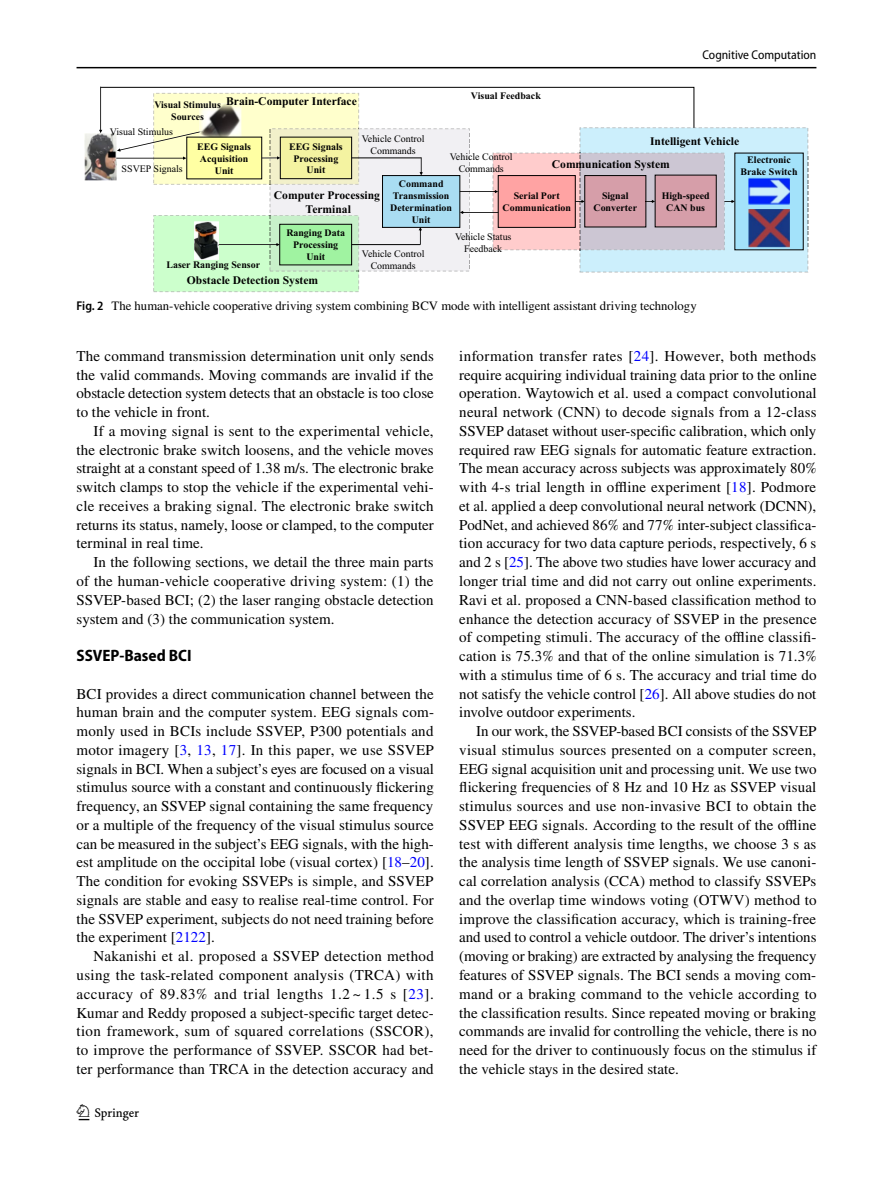
<style>
.page{position:relative;width:893px;height:1187px;background:#fff}
.page>*{position:absolute;margin:0;border:0;box-sizing:border-box;transform-origin:0 0}
.t1{font:22.5px "Springnew Regular 2";color:#000}
.t2{font:700 semi-condensed 16.5px "Myriad Pro";color:#000}
.t3{font:15px/18.8px "STIX";letter-spacing:.005em;color:#000;text-align:justify}
.t4{font:12.75px "STIX";color:#000}
.t5{font:semi-condensed 12.75px "Myriad Pro";color:#000}
.t6{font:700 11.55px/14px "Times New Roman";color:#000;text-align:center}
.t7{font:700 9.9px/11.9px "Times New Roman";color:#000;text-align:center}
.t8{font:9.9px/11.9px "Times New Roman PSMT3";color:#000;text-align:center}
.t9{font:9.9px "Times New Roman PSMT2";color:#000}
.s1{font-family:"Myriad Pro";font-weight:600;font-stretch:semi-condensed}
.s2{color:#00f}
</style>
<div class="page">
<hr style="left:77px;top:67px;width:739px;height:1px;background:#000">
<img style="left:85px;top:134px;width:14px;height:46px">
<svg style="left:99px;top:86px;width:710px;height:206px"></svg>
<p class="t6" style="left:226px;top:94px;width:132px">Brain-Computer Interface</p>
<p class="t7" style="left:154px;top:99px;width:68px">Visual Stimulus<br>Sources</p>
<p class="t9" style="left:110px;top:129px;width:65px">Visual Stimulus</p>
<p class="t8" style="left:122px;top:163px;width:63px">SSVEP Signals</p>
<p class="t7" style="left:197px;top:140px;width:55px">EEG Signals<br>Acquisition<br>Unit</p>
<p class="t7" style="left:289px;top:140px;width:55px">EEG Signals<br>Processing<br>Unit</p>
<p class="t8" style="left:362px;top:134px;width:64px">Vehicle Control<br>Commands</p>
<p class="t7" style="left:471px;top:90px;width:71px">Visual Feedback</p>
<p class="t5" style="left:702px;top:48px;width:115px">Cognitive Computation</p>
<p class="t8" style="left:450px;top:152px;width:64px">Vehicle Control<br>Commands</p>
<p class="t6" style="left:650px;top:133px;width:91px">Intelligent Vehicle</p>
<p class="t6" style="left:552px;top:156px;width:119px">Communication System</p>
<p class="t7" style="left:740px;top:154px;width:59px">Electronic<br>Brake Switch</p>
<p class="t6" style="left:274px;top:187px;width:108px">Computer Processing<br>Terminal</p>
<p class="t7" style="left:390px;top:178px;width:63px">Command<br>Transmission<br>Determination<br>Unit</p>
<p class="t7" style="left:503px;top:190px;width:70px">Serial Port<br>Communication</p>
<p class="t7" style="left:286px;top:227px;width:60px">Ranging Data<br>Processing<br>Unit</p>
<p class="t8" style="left:362px;top:249px;width:64px">Vehicle Control</p>
<p class="t7" style="left:166px;top:258px;width:95px">Laser Ranging Sensor</p>
<p class="t8" style="left:371px;top:261px;width:47px">Commands</p>
<p class="t6" style="left:187px;top:273px;width:133px">Obstacle Detection System</p>
<p class="t8" style="left:455px;top:231px;width:58px">Vehicle Status<br>Feedback</p>
<p class="t7" style="left:593px;top:189px;width:45px">Signal<br>Converter</p>
<p class="t7" style="left:662px;top:189px;width:49px">High-speed<br>CAN bus</p>
<p class="t4" style="left:77px;top:297px;width:622px"><span class="s1">Fig. 2</span> The human-vehicle cooperative driving system combining BCV mode with intelligent assistant driving technology</p>
<p class="t3" style="left:77px;top:347px;width:359px">The command transmission determination unit only sends the valid commands. Moving commands are invalid if the obstacle detection system detects that an obstacle is too close to the vehicle in front.</p>
<p class="t3" style="left:77px;top:422px;width:359px;text-indent:17px">If a moving signal is sent to the experimental vehicle, the electronic brake switch loosens, and the vehicle moves straight at a constant speed of 1.38 m/s. The electronic brake switch clamps to stop the vehicle if the experimental vehi&shy;cle receives a braking signal. The electronic brake switch returns its status, namely, loose or clamped, to the computer terminal in real time.</p>
<p class="t3" style="left:77px;top:554px;width:359px;text-indent:17px">In the following sections, we detail the three main parts of the human-vehicle cooperative driving system: (1) the SSVEP-based BCI; (2) the laser ranging obstacle detection system and (3) the communication system.</p>
<p class="t2" style="left:77px;top:646px;width:117px">SSVEP‑Based BCI</p>
<p class="t3" style="left:77px;top:685px;width:359px">BCI provides a direct communication channel between the human brain and the computer system. EEG signals com&shy;monly used in BCIs include SSVEP, P300 potentials and motor imagery [<span class="s2">3</span>, <span class="s2">13</span>, <span class="s2">17</span>]. In this paper, we use SSVEP signals in BCI. When a subject’s eyes are focused on a visual stimulus source with a constant and continuously flickering frequency, an SSVEP signal containing the same frequency or a multiple of the frequency of the visual stimulus source can be measured in the subject’s EEG signals, with the high&shy;est amplitude on the occipital lobe (visual cortex) [<span class="s2">18</span>–<span class="s2">20</span>].<br>The condition for evoking SSVEPs is simple, and SSVEP signals are stable and easy to realise real-time control. For the SSVEP experiment, subjects do not need training before the experiment [<span class="s2">2122</span>].</p>
<p class="t3" style="left:77px;top:947px;width:359px;text-indent:17px">Nakanishi et al. proposed a SSVEP detection method using the task-related component analysis (TRCA) with accuracy of 89.83% and trial lengths 1.2 ~ 1.5 s [<span class="s2">23</span>].<br>Kumar and Reddy proposed a subject-specific target detec&shy;tion framework, sum of squared correlations (SSCOR), to improve the performance of SSVEP. SSCOR had bet&shy;ter performance than TRCA in the detection accuracy and</p>
<h1 class="t1" style="left:79px;top:1104px;width:62px">1 3</h1>
<p class="t3" style="left:459px;top:347px;width:359px">information transfer rates [<span class="s2">24</span>]. However, both methods require acquiring individual training data prior to the online operation. Waytowich et al. used a compact convolutional neural network (CNN) to decode signals from a 12-class SSVEP dataset without user-specific calibration, which only required raw EEG signals for automatic feature extraction.<br>The mean accuracy across subjects was approximately 80% with 4-s trial length in offline experiment [<span class="s2">18</span>]. Podmore et al. applied a deep convolutional neural network (DCNN), PodNet, and achieved 86% and 77% inter-subject classifica&shy;tion accuracy for two data capture periods, respectively, 6 s and 2 s [<span class="s2">25</span>]. The above two studies have lower accuracy and longer trial time and did not carry out online experiments.<br>Ravi et al. proposed a CNN-based classification method to enhance the detection accuracy of SSVEP in the presence of competing stimuli. The accuracy of the offline classifi&shy;cation is 75.3% and that of the online simulation is 71.3% with a stimulus time of 6 s. The accuracy and trial time do not satisfy the vehicle control [<span class="s2">26</span>]. All above studies do not involve outdoor experiments.</p>
<p class="t3" style="left:459px;top:722px;width:359px;text-indent:17px">In our work, the SSVEP-based BCI consists of the SSVEP visual stimulus sources presented on a computer screen, EEG signal acquisition unit and processing unit. We use two flickering frequencies of 8 Hz and 10 Hz as SSVEP visual stimulus sources and use non-invasive BCI to obtain the SSVEP EEG signals. According to the result of the offline test with different analysis time lengths, we choose 3 s as the analysis time length of SSVEP signals. We use canoni&shy;cal correlation analysis (CCA) method to classify SSVEPs and the overlap time windows voting (OTWV) method to improve the classification accuracy, which is training-free and used to control a vehicle outdoor. The driver’s intentions (moving or braking) are extracted by analysing the frequency features of SSVEP signals. The BCI sends a moving com&shy;mand or a braking command to the vehicle according to the classification results. Since repeated moving or braking commands are invalid for controlling the vehicle, there is no need for the driver to continuously focus on the stimulus if the vehicle stays in the desired state.</p>
</div>
